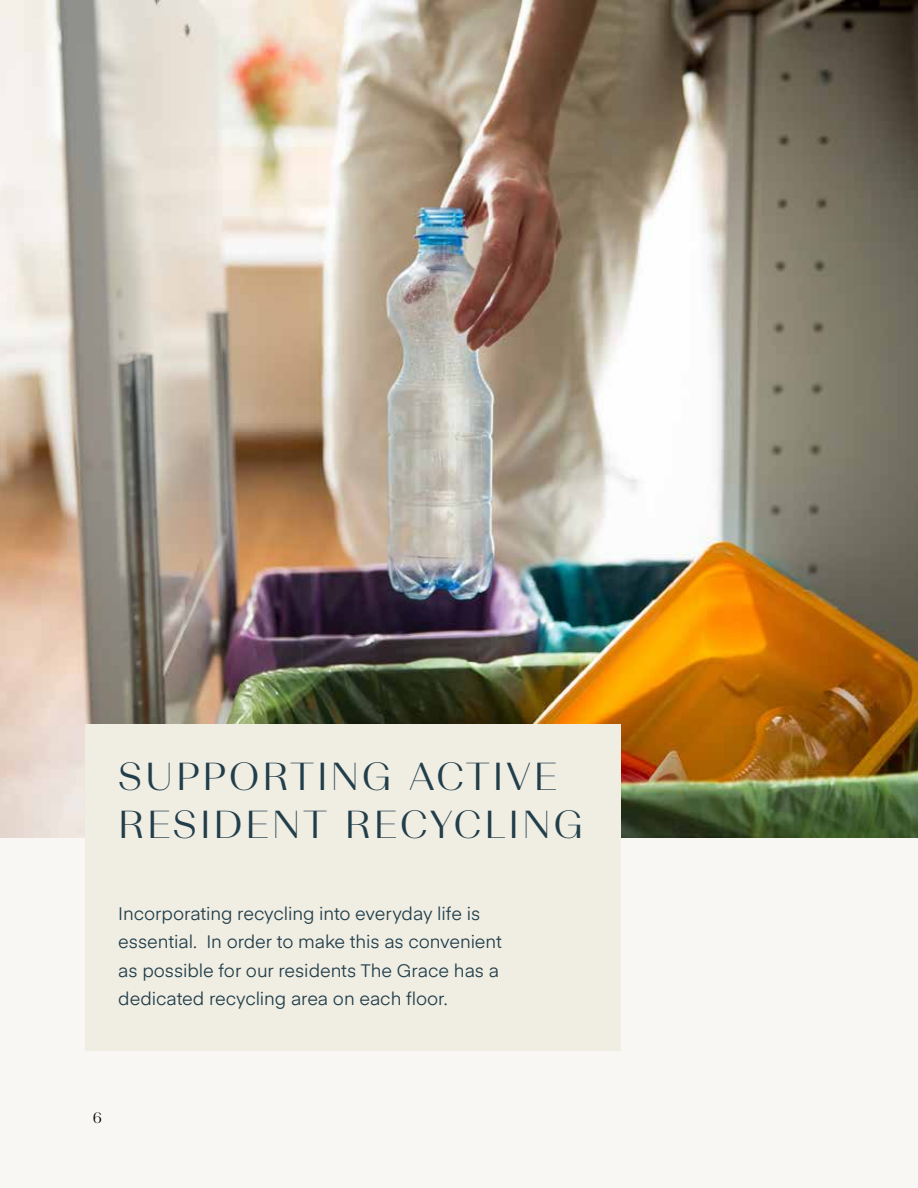
<style>
.page{position:relative;width:918px;height:1188px;background:#f8f7f4}
.page>*{position:absolute;margin:0;border:0;box-sizing:border-box;transform-origin:0 0}
.t1{font:300 39px/48px "Beausite Grand";letter-spacing:.08em;color:#213e4a}
.t2{font:18px/28.5px "Eina 01";letter-spacing:-.005em;color:#213e4a}
.t3{font:300 15px "Beausite Grand";color:#000}
</style>
<div class="page">
<img style="left:0;top:0;width:918px;height:838px">
<div style="left:85px;top:724px;width:536px;height:327px;background:#f0ede3"></div>
<h1 class="t1" style="left:118px;top:750px;width:466px">SUPPORTING ACTIVE<br>RESIDENT RECYCLING</h1>
<p class="t2" style="left:118px;top:898px;width:385px">Incorporating recycling into everyday life is essential. In order to make this as convenient as possible for our residents The Grace has a dedicated recycling area on each floor.</p>
<p class="t3" style="left:93px;top:1108px;width:11px">6</p>
</div>
